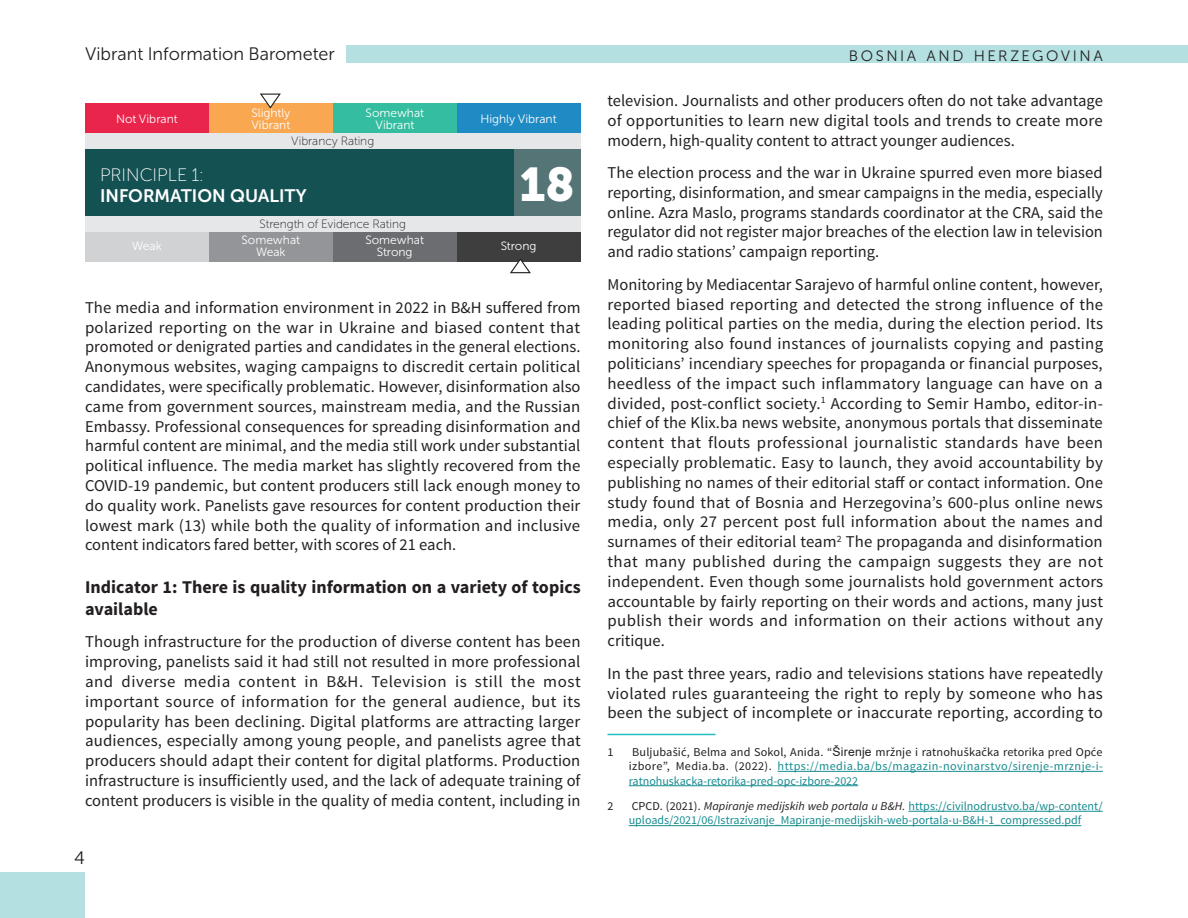
<style>
.page{position:relative;width:1188px;height:918px;background:#fff}
.page>*{position:absolute;margin:0;border:0;box-sizing:border-box;transform-origin:0 0}
.t1{font:47.1px "Museo Sans Cyrl 900";color:#fff}
.Indicator{font:700 18px/21.6px "Source Sans Pro";color:#231f20}
.t2{font:18px "Museo Sans Cyrl 300";color:#231f20}
.t3{font:18px "Museo Sans Cyrl 700";color:#fff}
.t4{font:18px "Museo Sans Cyrl 100";color:#fff}
.t5{font:16.5px/19.8px "Source Sans Pro";color:#231f20;text-align:justify}
.t6{font:15px "Museo Sans Cyrl 300";letter-spacing:.175em;color:#231f20}
.footnote_text{font:12px/14.4px "Source Sans Pro";color:#168c90;text-align:justify}
.t7{font:12px/12px "Museo Sans Cyrl 300";color:#fff;text-align:center}
.t8{font:12px "Museo Sans Cyrl 100";color:#231f20}
.footnote_text-2{font:12px "Source Sans Pro";color:#231f20}
.s1{color:#231f20}
.s2{font-family:"Arial";color:#231f20}
.s3{font-style:italic;color:#231f20}
</style>
<div class="page">
<div style="left:0;top:872px;width:85px;height:46px;background:#b4e0e2"></div>
<div style="left:346px;top:45px;width:842px;height:18px;background:#b4e0e2"></div>
<div style="left:85px;top:216px;width:495px;height:17px;background:#e6e7e9"></div>
<div style="left:85px;top:133px;width:495px;height:16px;background:#e6e7e9"></div>
<div style="left:85px;top:149px;width:495px;height:67px;background:#145153"></div>
<div style="left:514px;top:149px;width:66px;height:67px;background:#557476"></div>
<div style="left:333px;top:103px;width:124px;height:30px;background:#34bda0"></div>
<div style="left:457px;top:103px;width:123px;height:30px;background:#1f8bc4"></div>
<div style="left:209px;top:103px;width:124px;height:30px;background:#f9a851"></div>
<div style="left:85px;top:103px;width:124px;height:30px;background:#e9254c"></div>
<svg style="left:260px;top:93px;width:21px;height:16px"></svg>
<div style="left:333px;top:233px;width:124px;height:29px;background:#6c6d70"></div>
<div style="left:457px;top:233px;width:123px;height:29px;background:#3e3e3f"></div>
<div style="left:209px;top:233px;width:124px;height:29px;background:#939598"></div>
<div style="left:85px;top:233px;width:124px;height:29px;background:#d1d2d4"></div>
<svg style="left:510px;top:258px;width:21px;height:16px"></svg>
<hr style="left:608px;top:734px;width:108px;height:1px;background:#21bdc1">
<hr style="left:778px;top:771px;width:325px;height:1px;background:#168c90">
<hr style="left:629px;top:785px;width:229px;height:1px;background:#168c90">
<hr style="left:908px;top:811px;width:195px;height:1px;background:#168c90">
<hr style="left:629px;top:825px;width:452px;height:1px;background:#168c90">
<p class="t2" style="left:85px;top:44px;width:251px">Vibrant Information Barometer</p>
<p class="t7" style="left:116px;top:113px;width:63px">Not Vibrant</p>
<p class="t7" style="left:251px;top:107px;width:41px">Slightly</p>
<p class="t7" style="left:251px;top:119px;width:40px">Vibrant</p>
<p class="t7" style="left:366px;top:107px;width:60px">Somewhat<br>Vibrant</p>
<p class="t7" style="left:481px;top:113px;width:78px">Highly Vibrant</p>
<p class="t8" style="left:291px;top:134px;width:84px">Vibrancy Rating</p>
<p class="t4" style="left:100px;top:165px;width:105px">PRINCIPLE 1:</p>
<p class="t3" style="left:100px;top:186px;width:208px">INFORMATION QUALITY</p>
<p class="t7" style="left:132px;top:240px;width:31px">Weak</p>
<p class="t8" style="left:260px;top:218px;width:148px">Strength of Evidence Rating</p>
<p class="t7" style="left:242px;top:234px;width:60px">Somewhat</p>
<p class="t7" style="left:256px;top:246px;width:31px">Weak</p>
<p class="t7" style="left:365px;top:234px;width:60px">Somewhat</p>
<p class="t7" style="left:377px;top:246px;width:37px">Strong</p>
<p class="t1" style="left:520px;top:158px;width:57px">18</p>
<p class="t7" style="left:501px;top:240px;width:37px">Strong</p>
<p class="t5" style="left:85px;top:298px;width:497px">The media and information environment in 2022 in B&amp;H suffered from polarized reporting on the war in Ukraine and biased content that promoted or denigrated parties and candidates in the general elections.<br>Anonymous websites, waging campaigns to discredit certain political candidates, were specifically problematic. However, disinformation also came from government sources, mainstream media, and the Russian Embassy. Professional consequences for spreading disinformation and harmful content are minimal, and the media still work under substantial political influence. The media market has slightly recovered from the COVID-19 pandemic, but content producers still lack enough money to do quality work. Panelists gave resources for content production their lowest mark (13) while both the quality of information and inclusive content indicators fared better, with scores of 21 each.</p>
<p class="Indicator" style="left:85px;top:577px;width:497px">Indicator 1: There is quality information on a variety of topics available</p>
<p class="t5" style="left:85px;top:632px;width:497px">Though infrastructure for the production of diverse content has been improving, panelists said it had still not resulted in more professional and diverse media content in B&amp;H. Television is still the most important source of information for the general audience, but its popularity has been declining. Digital platforms are attracting larger audiences, especially among young people, and panelists agree that producers should adapt their content for digital platforms. Production infrastructure is insufficiently used, and the lack of adequate training of content producers is visible in the quality of media content, including in</p>
<p class="t2" style="left:74px;top:848px;width:12px">4</p>
<p class="t6" style="left:849px;top:48px;width:256px">BOSNIA AND HERZEGOVINA</p>
<p class="t5" style="left:608px;top:91px;width:497px">television. Journalists and other producers often do not take advantage of opportunities to learn new digital tools and trends to create more modern, high-quality content to attract younger audiences.</p>
<p class="t5" style="left:608px;top:163px;width:497px">The election process and the war in Ukraine spurred even more biased reporting, disinformation, and smear campaigns in the media, especially online. Azra Maslo, programs standards coordinator at the CRA, said the regulator did not register major breaches of the election law in television and radio stations’ campaign reporting.</p>
<p class="t5" style="left:608px;top:275px;width:497px">Monitoring by Mediacentar Sarajevo of harmful online content, however, reported biased reporting and detected the strong influence of the leading political parties on the media, during the election period. Its monitoring also found instances of journalists copying and pasting politicians’ incendiary speeches for propaganda or financial purposes, heedless of the impact such inflammatory language can have on a divided, post-conflict society.<sup>1</sup> According to Semir Hambo, editor-in&shy;chief of the Klix.ba news website, anonymous portals that disseminate content that flouts professional journalistic standards have been especially problematic. Easy to launch, they avoid accountability by publishing no names of their editorial staff or contact information. One study found that of Bosnia and Herzegovina’s 600-plus online news media, only 27 percent post full information about the names and surnames of their editorial team<sup>2</sup> The propaganda and disinformation that many published during the campaign suggests they are not independent. Even though some journalists hold government actors accountable by fairly reporting on their words and actions, many just publish their words and information on their actions without any critique.</p>
<p class="t5" style="left:608px;top:664px;width:497px">In the past three years, radio and televisions stations have repeatedly violated rules guaranteeing the right to reply by someone who has been the subject of incomplete or inaccurate reporting, according to</p>
<p class="footnote_text-2" style="left:608px;top:744px;width:8px">1</p>
<p class="footnote_text" style="left:629px;top:745px;width:476px"><span class="s1">Buljubašić, Belma and Sokol, Anida. “</span><span class="s2">Širenje</span> <span class="s1">mržnje i ratnohuškačka retorika pred Opće izbore”, Media.ba. (2022).</span> https://media.ba/bs/magazin-novinarstvo/sirenje-mrznje-i&shy;ratnohuskacka-retorika-pred-opc-izbore-2022</p>
<p class="footnote_text-2" style="left:608px;top:799px;width:8px">2</p>
<p class="footnote_text" style="left:629px;top:799px;width:475px"><span class="s1">CPCD. (2021).</span> <span class="s3">Mapiranje medijskih web portala u B&amp;H.</span> https://civilnodrustvo.ba/wp-content/ uploads/2021/06/Istrazivanje_Mapiranje-medijskih-web-portala-u-B&amp;H-1_compressed.pdf</p>
</div>
